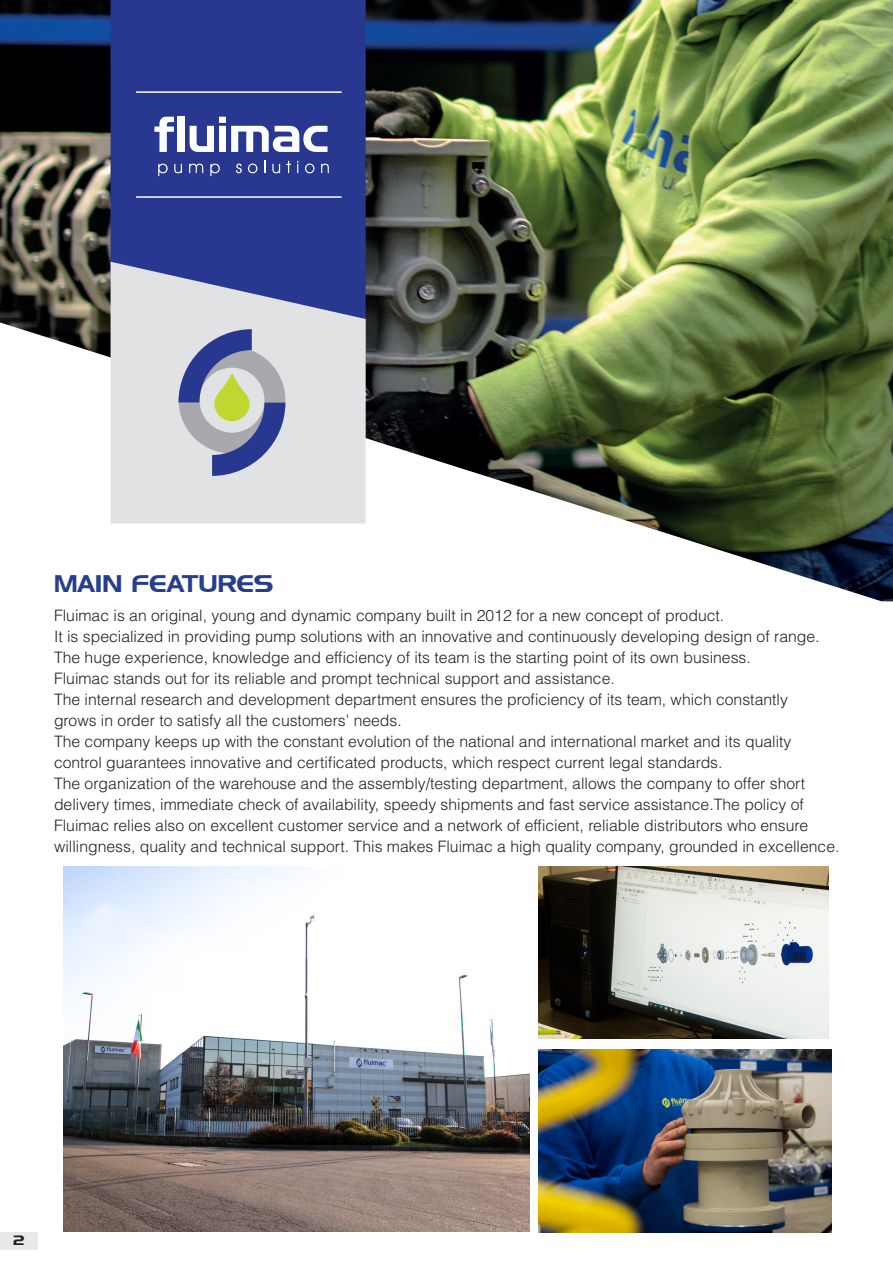
<style>
.page{position:relative;width:893px;height:1263px;background:#fff}
.page>*{position:absolute;margin:0;border:0;box-sizing:border-box;transform-origin:0 0}
.t1{font:24px "Denmark";letter-spacing:.005em;color:#253f8e}
.t2{font:300 15.75px/21px "Helvetica LT Std";color:#231f20}
.t3{font:13.5px "Denmark";color:#231f20}
</style>
<div class="page">
<div style="left:0;top:1234px;width:38px;height:16px;background:#e9e9e9"></div>
<img style="left:0;top:0;width:893px;height:601px">
<div style="left:111px;top:0;width:255px;height:262px;background:#283890"></div>
<svg style="left:111px;top:262px;width:255px;height:262px;background:#c6cad8"></svg>
<svg style="left:154px;top:117px;width:20px;height:35px"></svg>
<div style="left:177px;top:117px;width:8px;height:35px;background:#fff"></div>
<svg style="left:190px;top:117px;width:137px;height:35px"></svg>
<svg style="left:158px;top:164px;width:10px;height:12px"></svg>
<svg style="left:174px;top:164px;width:8px;height:9px"></svg>
<svg style="left:189px;top:164px;width:14px;height:9px"></svg>
<svg style="left:210px;top:164px;width:10px;height:12px"></svg>
<svg style="left:236px;top:164px;width:6px;height:9px"></svg>
<svg style="left:248px;top:164px;width:9px;height:9px"></svg>
<svg style="left:264px;top:161px;width:1px;height:12px"></svg>
<svg style="left:272px;top:164px;width:8px;height:9px"></svg>
<svg style="left:286px;top:161px;width:5px;height:12px"></svg>
<svg style="left:297px;top:161px;width:1px;height:12px"></svg>
<svg style="left:305px;top:164px;width:9px;height:9px"></svg>
<svg style="left:321px;top:164px;width:8px;height:9px"></svg>
<svg style="left:179px;top:329px;width:106px;height:147px;background:#a1a7b5"></svg>
<hr style="left:136px;top:91px;width:206px;height:2px;background:#fff">
<hr style="left:136px;top:196px;width:206px;height:2px;background:#fff">
<div style="left:0;top:1232px;width:38px;height:15px;background:#e9e9e9"></div>
<img style="left:539px;top:867px;width:289px;height:171px">
<img style="left:64px;top:867px;width:465px;height:364px">
<img style="left:539px;top:1049px;width:293px;height:183px">
<p class="t1" style="left:54px;top:569px;width:221px">MAIN FEATURES</p>
<p class="t2" style="left:54px;top:605px;width:787px">Fluimac is an original, young and dynamic company built in 2012 for a new concept of product.<br>It is specialized in providing pump solutions with an innovative and continuously developing design of range.<br>The huge experience, knowledge and efficiency of its team is the starting point of its own business.<br>Fluimac stands out for its reliable and prompt technical support and assistance.<br>The internal research and development department ensures the proficiency of its team, which constantly<br>grows in order to satisfy all the customers’ needs.<br>The company keeps up with the constant evolution of the national and international market and its quality control guarantees innovative and certificated products, which respect current legal standards.<br>The organization of the warehouse and the assembly/testing department, allows the company to offer short delivery times, immediate check of availability, speedy shipments and fast service assistance.The policy of Fluimac relies also on excellent customer service and a network of efficient, reliable distributors who ensure willingness, quality and technical support. This makes Fluimac a high quality company, grounded in excellence.</p>
<p class="t3" style="left:13px;top:1232px;width:13px">2</p>
<p class="t3" style="left:14px;top:1234px;width:13px">2</p>
</div>
